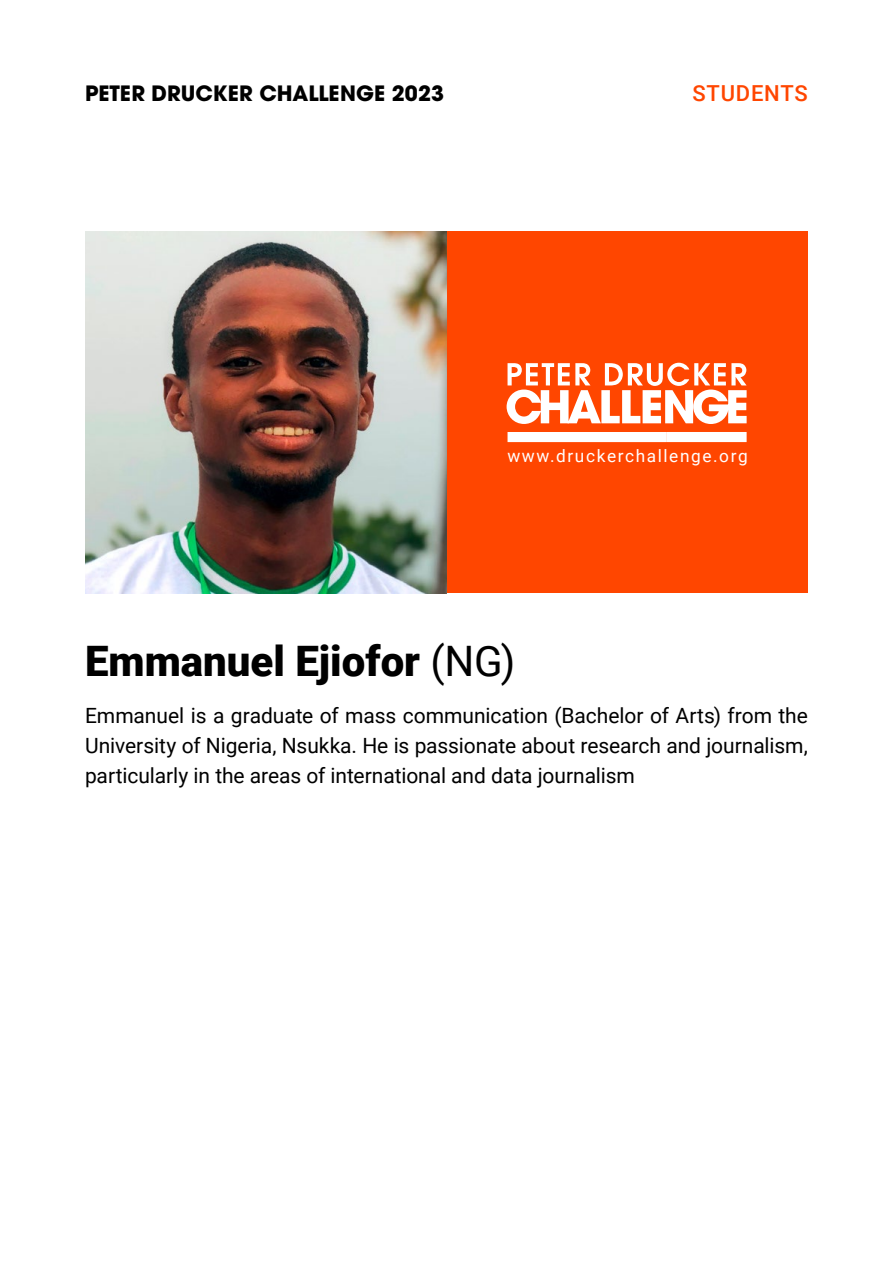
<style>
.page{position:relative;width:893px;height:1263px;background:#fff}
.page>*{position:absolute;margin:0;border:0;box-sizing:border-box;transform-origin:0 0}
.t1{font:900 42px "Roboto";color:#000}
.t2{font:500 22.05px "Roboto";letter-spacing:.03em;color:#ff4600}
.t3{font:21px/30px "Roboto";letter-spacing:-.005em;color:#000;text-align:justify}
.t4{font:700 21px "ITC Avant Garde Pro";color:#000}
.t5{font:17.25px "Roboto";letter-spacing:.095em;color:#fff}
.s1{font-weight:400}
</style>
<div class="page">
<div style="left:446px;top:232px;width:362px;height:361px;background:#ff4600"></div>
<div style="left:508px;top:432px;width:239px;height:10px;background:#fff"></div>
<svg style="left:507px;top:363px;width:240px;height:61px"></svg>
<img style="left:85px;top:232px;width:361px;height:361px">
<p class="t4" style="left:85px;top:79px;width:360px">PETER DRUCKER CHALLENGE 2023</p>
<p class="t2" style="left:692px;top:77px;width:117px">STUDENTS</p>
<p class="t5" style="left:507px;top:444px;width:242px">www.druckerchallenge.org</p>
<h1 class="t1" style="left:85px;top:631px;width:432px">Emmanuel Ejiofor <span class="s1">(NG)</span></h1>
<p class="t3" style="left:85px;top:699px;width:724px">Emmanuel is a graduate of mass communication (Bachelor of Arts) from the University of Nigeria, Nsukka. He is passionate about research and journalism, particularly in the areas of international and data journalism</p>
</div>
